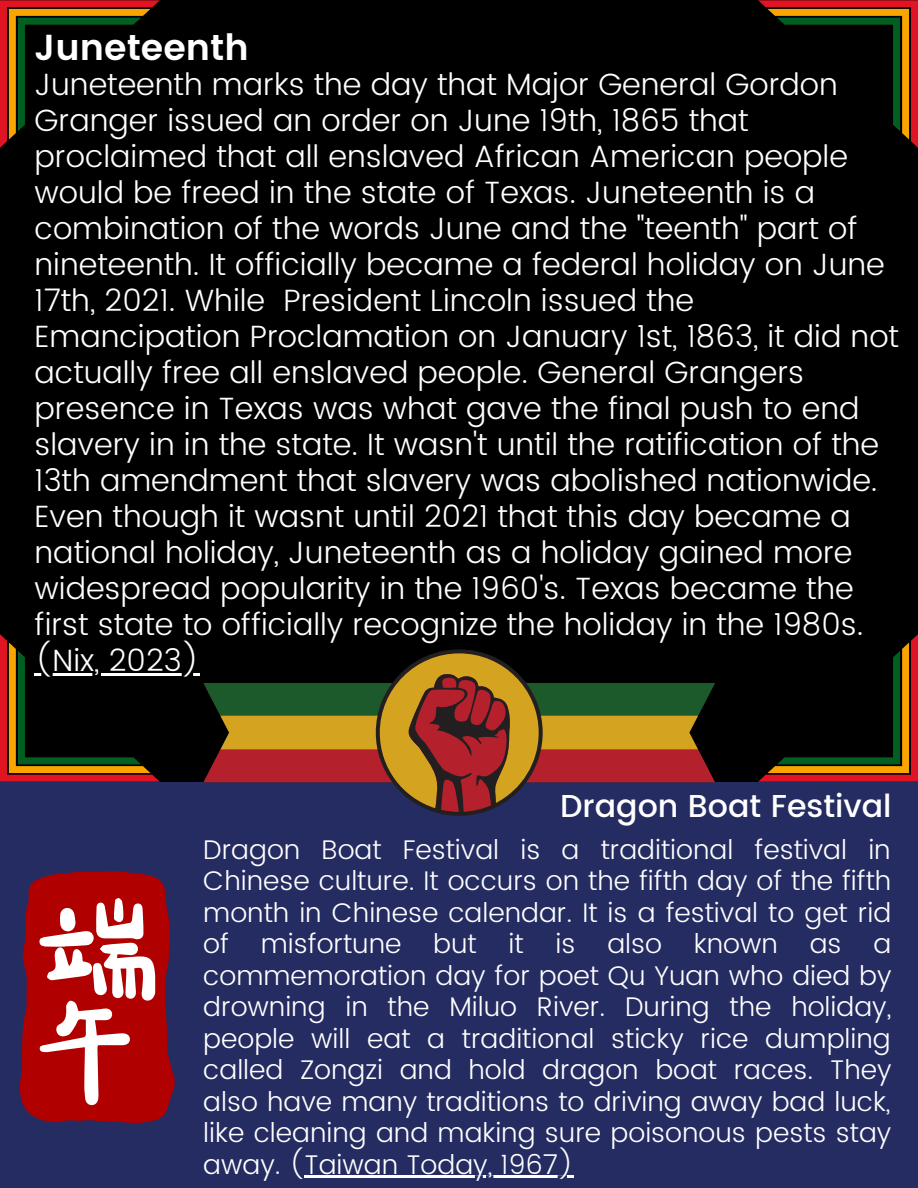
<style>
.page{position:relative;width:918px;height:1188px;background:#242c62}
.page>*{position:absolute;margin:0;border:0;box-sizing:border-box;transform-origin:0 0}
.t1{font:600 36.15px "Poppins";color:#fff}
.t2{font:500 31.65px "Poppins";color:#fff}
.t3{font:300 30.75px/36px "Poppins";color:#fff}
.t4{font:300 27px/31.5px "Poppins";color:#fff;text-align:justify}
</style>
<div class="page">
<div style="left:0;top:0;width:918px;height:782px;background:#000"></div>
<svg style="left:0;top:0;width:160px;height:148px"></svg>
<svg style="left:19px;top:871px;width:156px;height:252px;background:#b2373d"></svg>
<svg style="left:203px;top:649px;width:512px;height:167px"></svg>
<hr style="left:35px;top:673px;width:165px;height:3px;background:#fff">
<hr style="left:305px;top:1176px;width:269px;height:2px;background:#fff">
<svg style="left:758px;top:634px;width:160px;height:148px"></svg>
<svg style="left:0;top:634px;width:160px;height:148px"></svg>
<svg style="left:758px;top:0;width:160px;height:148px"></svg>
<p class="t1" style="left:35px;top:26px;width:216px">Juneteenth</p>
<p class="t3" style="left:35px;top:66px;width:866px">Juneteenth marks the day that Major General Gordon Granger issued an order on June 19th, 1865 that proclaimed that all enslaved African American people would be freed in the state of Texas. Juneteenth is a combination of the words June and the "teenth" part of nineteenth. It officially became a federal holiday on June 17th, 2021. While President Lincoln issued the Emancipation Proclamation on January 1st, 1863, it did not actually free all enslaved people. General Grangers presence in Texas was what gave the final push to end slavery in in the state. It wasn't until the ratification of the 13th amendment that slavery was abolished nationwide.<br>Even though it wasnt until 2021 that this day became a national holiday, Juneteenth as a holiday gained more widespread popularity in the 1960's. Texas became the first state to officially recognize the holiday in the 1980s. (Nix, 2023)</p>
<p class="t2" style="left:560px;top:787px;width:333px">Dragon Boat Festival</p>
<p class="t4" style="left:203px;top:833px;width:690px">Dragon Boat Festival is a traditional festival in Chinese culture. It occurs on the fifth day of the fifth month in Chinese calendar. It is a festival to get rid of misfortune but it is also known as a commemoration day for poet Qu Yuan who died by drowning in the Miluo River. During the holiday, people will eat a traditional sticky rice dumpling called Zongzi and hold dragon boat races. They also have many traditions to driving away bad luck, like cleaning and making sure poisonous pests stay away. (Taiwan Today, 1967)</p>
</div>
